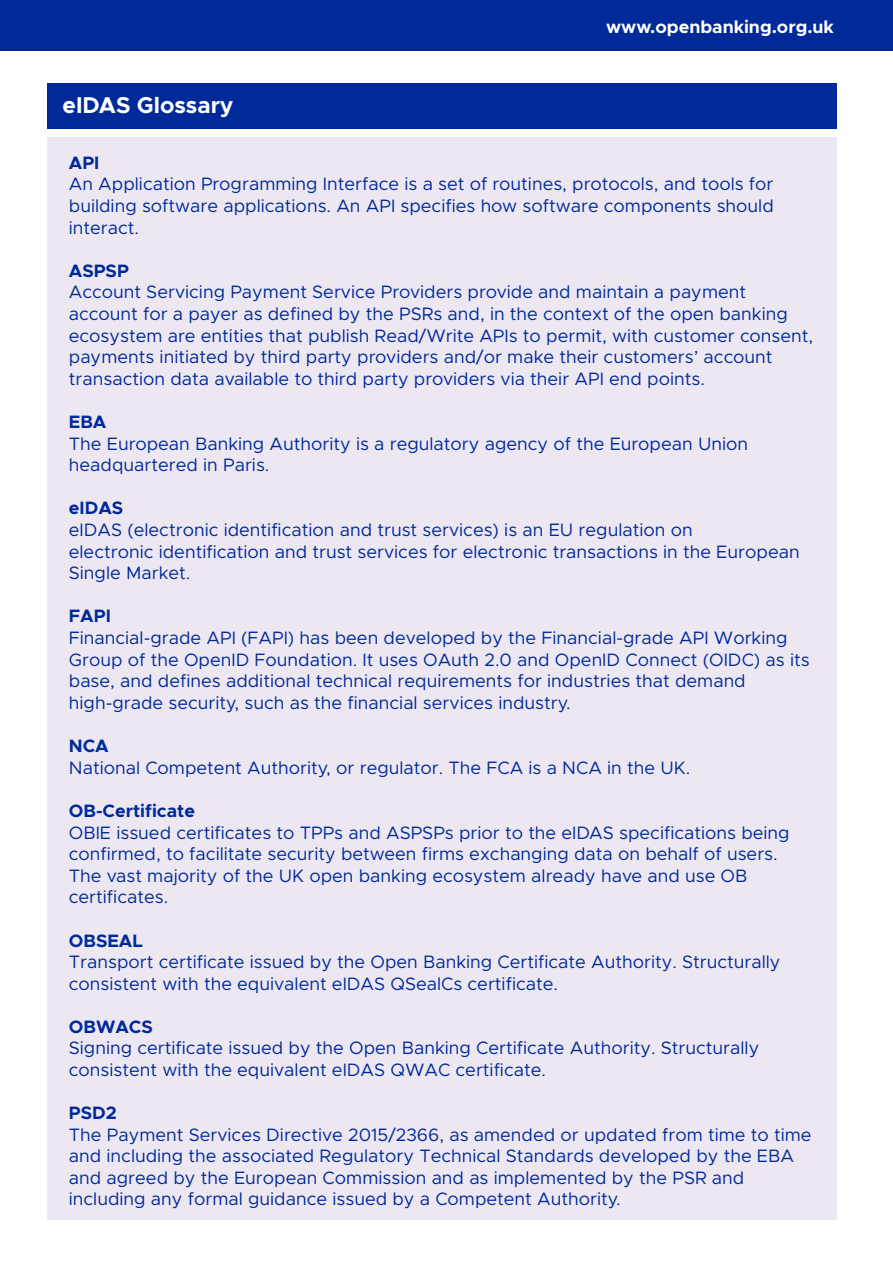
<style>
.page{position:relative;width:893px;height:1263px;background:#fff}
.page>*{position:absolute;margin:0;border:0;box-sizing:border-box;transform-origin:0 0}
.t1{font:700 22.95px "Metropolis";color:#fff}
.t2{font:18px/21.6px "Metropolis";color:#002a9a}
.t3{font:700 18px "Metropolis";color:#002a9a}
.t4{font:700 18px "Metropolis";color:#fff}
</style>
<div class="page">
<div style="left:1px;top:0;width:892px;height:51px;background:#002a9a"></div>
<div style="left:47px;top:83px;width:790px;height:46px;background:#002a9a"></div>
<div style="left:47px;top:138px;width:790px;height:1082px;background:#ede7f2"></div>
<p class="t4" style="left:606px;top:16px;width:229px">www.openbanking.org.uk</p>
<p class="t1" style="left:62px;top:90px;width:173px">eIDAS Glossary</p>
<p class="t3" style="left:69px;top:151px;width:32px">API</p>
<p class="t2" style="left:69px;top:173px;width:706px;text-align:justify">An Application Programming Interface is a set of routines, protocols, and tools for building software applications. An API specifies how software components should interact.</p>
<p class="t3" style="left:69px;top:259px;width:62px">ASPSP</p>
<p class="t2" style="left:69px;top:281px;width:746px">Account Servicing Payment Service Providers provide and maintain a payment account for a payer as defined by the PSRs and, in the context of the open banking ecosystem are entities that publish Read/Write APIs to permit, with customer consent, payments initiated by third party providers and/or make their customers’ account transaction data available to third party providers via their API end points.</p>
<p class="t3" style="left:69px;top:410px;width:39px">EBA</p>
<p class="t2" style="left:69px;top:433px;width:681px">The European Banking Authority is a regulatory agency of the European Union headquartered in Paris.</p>
<p class="t3" style="left:69px;top:497px;width:56px">eIDAS</p>
<p class="t2" style="left:69px;top:519px;width:732px">eIDAS (electronic identification and trust services) is an EU regulation on<br>electronic identification and trust services for electronic transactions in the European<br>Single Market.</p>
<p class="t3" style="left:69px;top:605px;width:43px">FAPI</p>
<p class="t2" style="left:69px;top:627px;width:742px">Financial-grade API (FAPI) has been developed by the Financial-grade API Working Group of the OpenID Foundation. It uses OAuth 2.0 and OpenID Connect (OIDC) as its base, and defines additional technical requirements for industries that demand high-grade security, such as the financial services industry.</p>
<p class="t3" style="left:69px;top:734px;width:41px">NCA</p>
<p class="t2" style="left:69px;top:757px;width:623px">National Competent Authority, or regulator. The FCA is a NCA in the UK.</p>
<p class="t3" style="left:69px;top:800px;width:128px">OB-Certificate</p>
<p class="t2" style="left:69px;top:822px;width:722px">OBIE issued certificates to TPPs and ASPSPs prior to the eIDAS specifications being confirmed, to facilitate security between firms exchanging data on behalf of users.<br>The vast majority of the UK open banking ecosystem already have and use OB certificates.</p>
<p class="t3" style="left:69px;top:929px;width:76px">OBSEAL</p>
<p class="t2" style="left:69px;top:951px;width:713px">Transport certificate issued by the Open Banking Certificate Authority. Structurally consistent with the equivalent eIDAS QSealCs certificate.</p>
<p class="t3" style="left:69px;top:1015px;width:86px">OBWACS</p>
<p class="t2" style="left:69px;top:1037px;width:692px">Signing certificate issued by the Open Banking Certificate Authority. Structurally consistent with the equivalent eIDAS QWAC certificate.</p>
<p class="t3" style="left:69px;top:1101px;width:49px">PSD2</p>
<p class="t2" style="left:69px;top:1124px;width:744px">The Payment Services Directive 2015/2366, as amended or updated from time to time and including the associated Regulatory Technical Standards developed by the EBA and agreed by the European Commission and as implemented by the PSR and including any formal guidance issued by a Competent Authority.</p>
</div>
